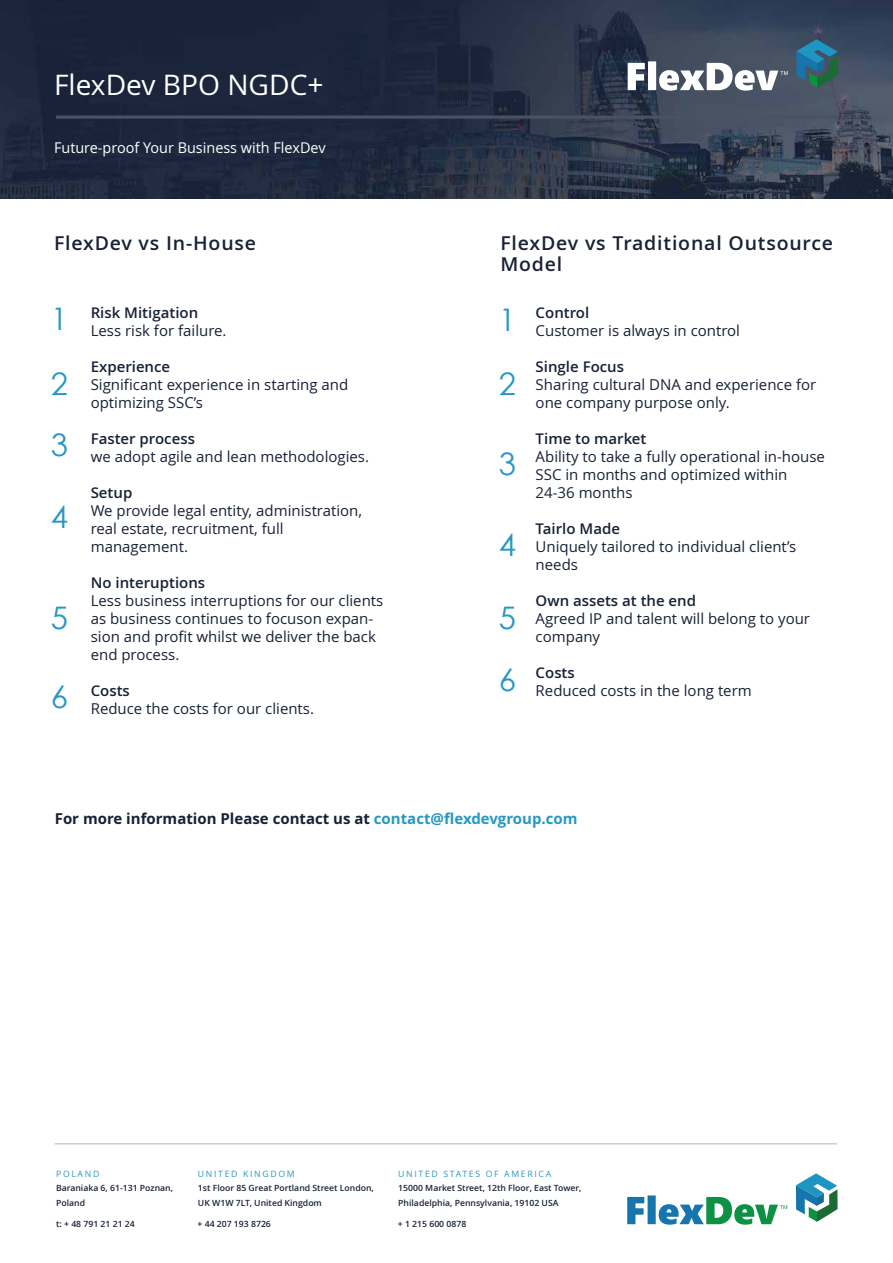
<style>
.page{position:relative;width:893px;height:1263px;background:#fff}
.page>*{position:absolute;margin:0;border:0;box-sizing:border-box;transform-origin:0 0}
.t1{font:31.05px/64.9px "Century Gothic";color:#2798c3}
.t2{font:28.2px "Open Sans";color:#fff}
.t3{font:600 19.5px/21px "Open Sans";letter-spacing:.04em;color:#182236}
.t4{font:15px/18px "Open Sans";color:#182236}
.t5{font:600 15px "Open Sans";color:#182236}
.t6{font:700 15px "Open Sans";color:#182236}
.t7{font:14.85px "Open Sans";color:#fff}
.t8{font:600 8.7px/15px "Open Sans";color:#182236}
.t9{font:8.7px "Open Sans";letter-spacing:.19em;color:#2798c3}
.s1{color:#2798c3}
</style>
<div class="page">
<img style="left:0;top:0;width:893px;height:198px">
<div style="left:56px;top:115px;width:782px;height:4px;border:2px solid #485263"></div>
<svg style="left:796px;top:1173px;width:42px;height:49px"></svg>
<svg style="left:627px;top:1195px;width:160px;height:30px"></svg>
<svg style="left:796px;top:39px;width:42px;height:49px"></svg>
<svg style="left:628px;top:61px;width:160px;height:30px"></svg>
<hr style="left:55px;top:1143px;width:782px;height:1px;background:#c4d0d3">
<h2 class="t2" style="left:54px;top:69px;width:271px">FlexDev BPO NGDC+</h2>
<p class="t7" style="left:54px;top:140px;width:273px">Future-proof Your Business with FlexDev</p>
<h3 class="t3" style="left:54px;top:233px;width:204px">FlexDev vs In-House</h3>
<h3 class="t3" style="left:500px;top:233px;width:334px">FlexDev vs Traditional Outsource<br>Model</h3>
<h1 class="t1" style="left:51px;top:286px;width:19px">1<br>2</h1>
<h1 class="t1" style="left:51px;top:412px;width:19px">3</h1>
<p class="t5" style="left:91px;top:304px;width:109px">Risk Mitigation</p>
<p class="t4" style="left:91px;top:322px;width:137px">Less risk for failure.</p>
<p class="t5" style="left:91px;top:358px;width:81px">Experience</p>
<p class="t4" style="left:91px;top:376px;width:259px">Significant experience in starting and optimizing SSC’s</p>
<p class="t5" style="left:91px;top:430px;width:106px">Faster process</p>
<p class="t4" style="left:91px;top:448px;width:280px">we adopt agile and lean methodologies.</p>
<p class="t5" style="left:91px;top:484px;width:43px">Setup</p>
<p class="t4" style="left:91px;top:502px;width:273px">We provide legal entity, administration, real estate, recruitment, full management.</p>
<p class="t5" style="left:91px;top:574px;width:116px">No interuptions</p>
<p class="t4" style="left:91px;top:592px;width:294px">Less business interruptions for our clients as business continues to focuson expan&shy;sion and profit whilst we deliver the back end process.</p>
<p class="t5" style="left:91px;top:682px;width:41px">Costs</p>
<p class="t4" style="left:91px;top:700px;width:225px">Reduce the costs for our clients.</p>
<p class="t5" style="left:536px;top:304px;width:55px">Control</p>
<p class="t4" style="left:536px;top:322px;width:206px">Customer is always in control</p>
<p class="t5" style="left:536px;top:358px;width:90px">Single Focus</p>
<p class="t4" style="left:536px;top:376px;width:282px">Sharing cultural DNA and experience for one company purpose only.</p>
<p class="t5" style="left:536px;top:430px;width:112px">Time to market</p>
<p class="t4" style="left:536px;top:448px;width:291px">Ability to take a fully operational in-house<br>SSC in months and optimized within<br>24-36 months</p>
<p class="t5" style="left:536px;top:520px;width:86px">Tairlo Made</p>
<p class="t4" style="left:536px;top:538px;width:262px">Uniquely tailored to individual client’s needs</p>
<p class="t5" style="left:536px;top:592px;width:162px">Own assets at the end</p>
<p class="t4" style="left:536px;top:610px;width:276px">Agreed IP and talent will belong to your company</p>
<p class="t5" style="left:536px;top:664px;width:41px">Costs</p>
<p class="t4" style="left:536px;top:682px;width:218px">Reduced costs in the long term</p>
<h1 class="t1" style="left:499px;top:287px;width:19px;line-height:63.9px">1<br>2</h1>
<h1 class="t1" style="left:499px;top:430px;width:19px">3</h1>
<h1 class="t1" style="left:51px;top:484px;width:19px">4</h1>
<h1 class="t1" style="left:499px;top:511px;width:19px">4</h1>
<h1 class="t1" style="left:499px;top:586px;width:19px;line-height:62.4px">5<br>6</h1>
<h1 class="t1" style="left:51px;top:585px;width:19px">5</h1>
<h1 class="t1" style="left:51px;top:664px;width:19px">6</h1>
<p class="t6" style="left:55px;top:810px;width:524px">For more information Please contact us at <span class="s1">contact@flexdevgroup.com</span></p>
<p class="t9" style="left:56px;top:1169px;width:45px">POLAND</p>
<p class="t9" style="left:198px;top:1169px;width:98px">UNITED KINGDOM</p>
<p class="t9" style="left:398px;top:1169px;width:154px">UNITED STATES OF AMERICA</p>
<p class="t8" style="left:56px;top:1181px;width:118px">Baraniaka 6, 61-131 Poznan,<br>Poland</p>
<p class="t8" style="left:198px;top:1181px;width:177px">1st Floor 85 Great Portland Street London,<br>UK W1W 7LT, United Kingdom</p>
<p class="t8" style="left:56px;top:1217px;width:80px">t: + 48 791 21 21 24</p>
<p class="t8" style="left:198px;top:1217px;width:75px">+ 44 207 193 8726</p>
<p class="t8" style="left:398px;top:1181px;width:185px">15000 Market Street, 12th Floor, East Tower,<br>Philadelphia, Pennsylvania, 19102 USA</p>
<p class="t8" style="left:398px;top:1217px;width:70px">+ 1 215 600 0878</p>
</div>
